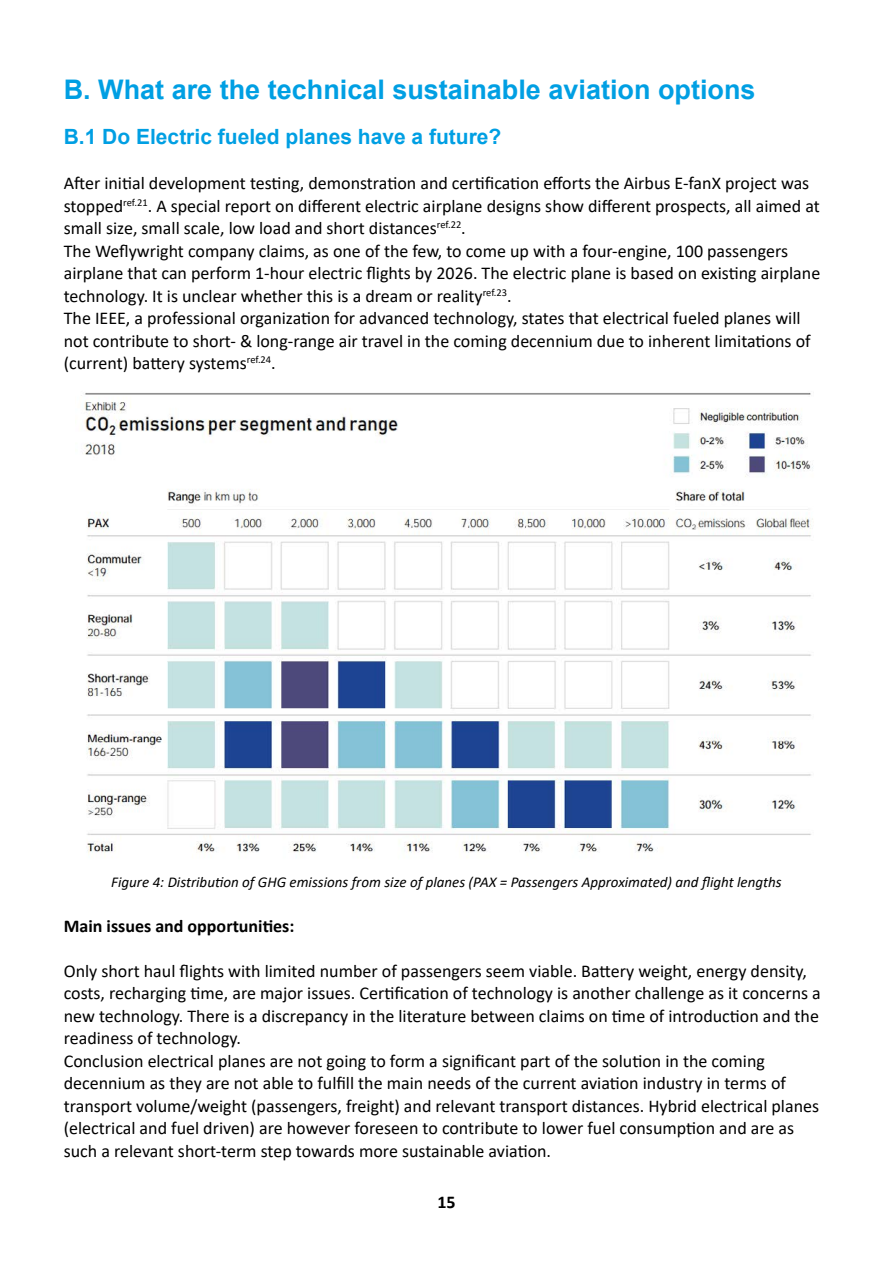
<style>
.page{position:relative;width:893px;height:1263px;background:#fff}
.page>*{position:absolute;margin:0;border:0;box-sizing:border-box;transform-origin:0 0}
.t1{font:700 27px "Arial";color:#009fe3}
.t2{font:700 21px "Arial";color:#009fe3}
.t3{font:18px/22.5px "Calibri";color:#000}
.t4{font:700 18px "Calibri";color:#000}
.t5{font:italic 15px "Calibri";color:#000}
</style>
<div class="page">
<img style="left:84px;top:392px;width:729px;height:464px">
<h1 class="t1" style="left:64px;top:71px;width:693px">B. What are the technical sustainable aviation options</h1>
<p class="t2" style="left:64px;top:122px;width:439px">B.1 Do Electric fueled planes have a future?</p>
<p class="t3" style="left:64px;top:171px;width:758px">After initial development testing, demonstration and certification efforts the Airbus E-fanX project was stopped<sup>ref.21</sup>. A special report on different electric airplane designs show different prospects, all aimed at small size, small scale, low load and short distances<sup>ref.22</sup>.<br>The Weflywright company claims, as one of the few, to come up with a four-engine, 100 passengers airplane that can perform 1-hour electric flights by 2026. The electric plane is based on existing airplane technology. It is unclear whether this is a dream or reality<sup>ref.23</sup>.<br>The IEEE, a professional organization for advanced technology, states that electrical fueled planes will not contribute to short- &amp; long-range air travel in the coming decennium due to inherent limitations of (current) battery systems<sup>ref.24</sup>.</p>
<p class="t5" style="left:111px;top:871px;width:672px">Figure 4: Distribution of GHG emissions from size of planes (PAX = Passengers Approximated) and flight lengths</p>
<p class="t4" style="left:64px;top:913px;width:232px">Main issues and opportunities:</p>
<p class="t3" style="left:64px;top:959px;width:759px">Only short haul flights with limited number of passengers seem viable. Battery weight, energy density, costs, recharging time, are major issues. Certification of technology is another challenge as it concerns a new technology. There is a discrepancy in the literature between claims on time of introduction and the readiness of technology.<br>Conclusion electrical planes are not going to form a significant part of the solution in the coming decennium as they are not able to fulfill the main needs of the current aviation industry in terms of transport volume/weight (passengers, freight) and relevant transport distances. Hybrid electrical planes (electrical and fuel driven) are however foreseen to contribute to lower fuel consumption and are as such a relevant short-term step towards more sustainable aviation.</p>
<p class="t4" style="left:437px;top:1190px;width:20px">15</p>
</div>
